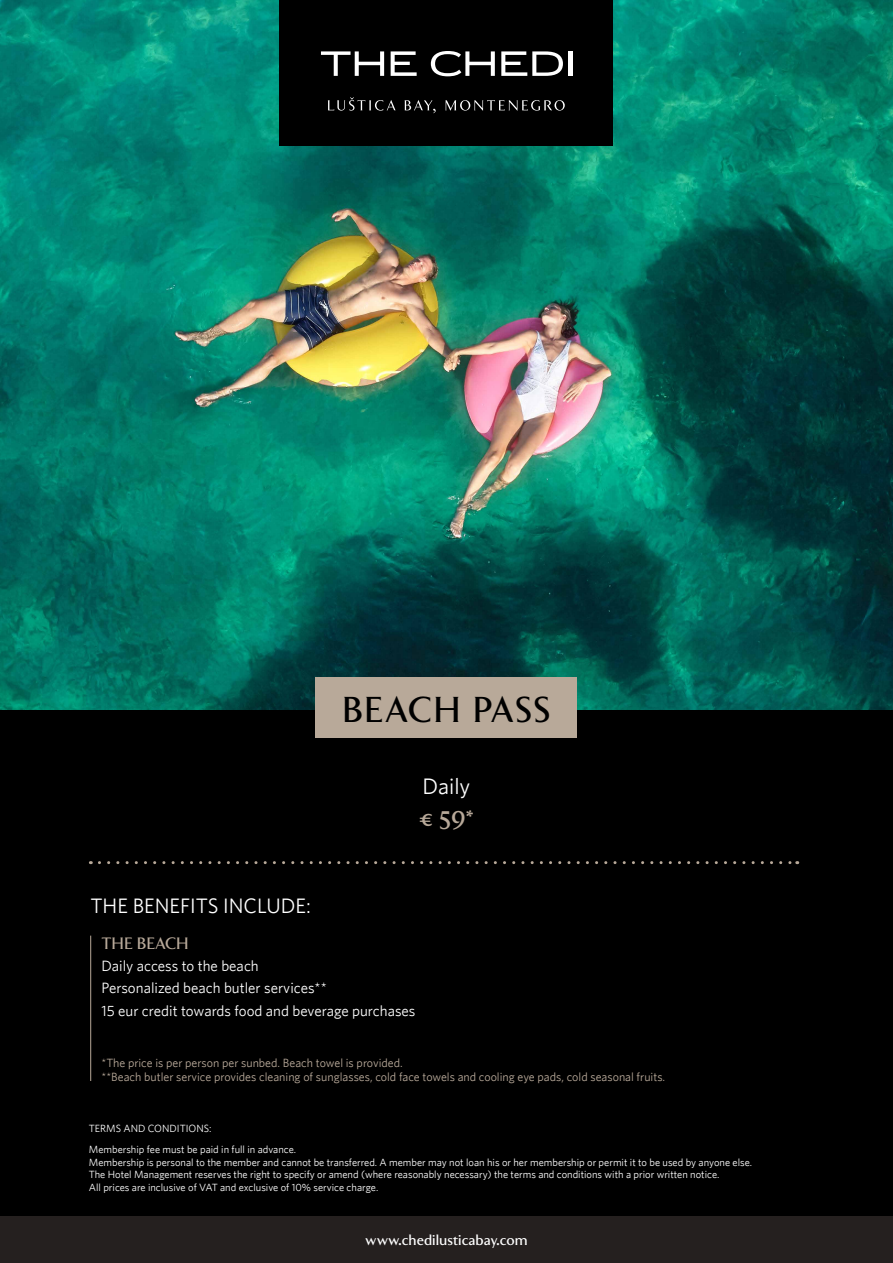
<style>
.page{position:relative;width:893px;height:1263px;background:#fff}
.page>*{position:absolute;margin:0;border:0;box-sizing:border-box;transform-origin:0 0}
.t1{font:500 36px "Clarice";letter-spacing:.04em;color:#000}
.t2{font:500 25.5px "Clarice";color:#b8a999}
.t3{font:22.5px "Whitney";color:#fff}
.t4{font:21px "Whitney";color:#fff}
.t5{font:500 16.5px "Clarice";color:#b8a999}
.t6{font:15px/22.2px "Whitney";color:#fff}
.t7{font:500 15px "Clarice";color:#fff}
.t8{font:12px/14.4px "Whitney";color:#b8a999}
.t9{font:10.5px/12.6px "Whitney";color:#fff}
</style>
<div class="page">
<div style="left:0;top:545px;width:893px;height:718px;background:#000"></div>
<img style="left:0;top:0;width:893px;height:709px">
<div style="left:316px;top:677px;width:261px;height:61px;background:#b8a999"></div>
<div style="left:280px;top:0;width:333px;height:145px;background:#000"></div>
<svg style="left:321px;top:51px;width:63px;height:25px"></svg>
<svg style="left:391px;top:51px;width:26px;height:25px"></svg>
<svg style="left:431px;top:51px;width:64px;height:25px"></svg>
<svg style="left:501px;top:51px;width:62px;height:25px"></svg>
<hr style="left:568px;top:51px;width:4px;height:25px;background:#fff">
<svg style="left:328px;top:97px;width:67px;height:14px"></svg>
<svg style="left:404px;top:100px;width:32px;height:13px"></svg>
<svg style="left:445px;top:100px;width:120px;height:11px"></svg>
<hr style="left:90px;top:936px;width:1px;height:145px;background:#b8a999">
<svg style="left:99px;top:861px;width:699px;height:3px"></svg>
<div style="left:0;top:1216px;width:893px;height:47px;background:#25201f"></div>
<h1 class="t1" style="left:342px;top:688px;width:210px">BEACH PASS</h1>
<h3 class="t4" style="left:90px;top:893px;width:222px">THE BENEFITS INCLUDE:</h3>
<h3 class="t3" style="left:423px;top:773px;width:49px">Daily</h3>
<h2 class="t2" style="left:419px;top:805px;width:56px">€ 59<sup>*</sup></h2>
<h3 class="t5" style="left:101px;top:933px;width:89px">THE BEACH</h3>
<h3 class="t6" style="left:101px;top:954px;width:315px">Daily access to the beach<br>Personalized beach butler services**<br>15 eur credit towards food and beverage purchases</h3>
<p class="t8" style="left:101px;top:1055px;width:565px">*The price is per person per sunbed. Beach towel is provided.<br>**Beach butler service provides cleaning of sunglasses, cold face towels and cooling eye pads, cold seasonal fruits.</p>
<p class="t9" style="left:89px;top:1122px;width:80px">Terms and Conditi</p>
<p class="t9" style="left:89px;top:1118px;width:209px;line-height:21.1px;text-indent:100px">ons:<br>Membership fee must be paid in full in advance.</p>
<p class="t9" style="left:89px;top:1156px;width:665px">Membership is personal to the member and cannot be transferred. A member may not loan his or her membership or permit it to be used by anyone else.<br>The Hotel Management reserves the right to specify or amend (where reasonably necessary) the terms and conditions with a prior written notice.<br>All prices are inclusive of VAT and exclusive of 10% service charge.</p>
<h3 class="t7" style="left:365px;top:1231px;width:164px">www.chedilusticabay.com</h3>
</div>
